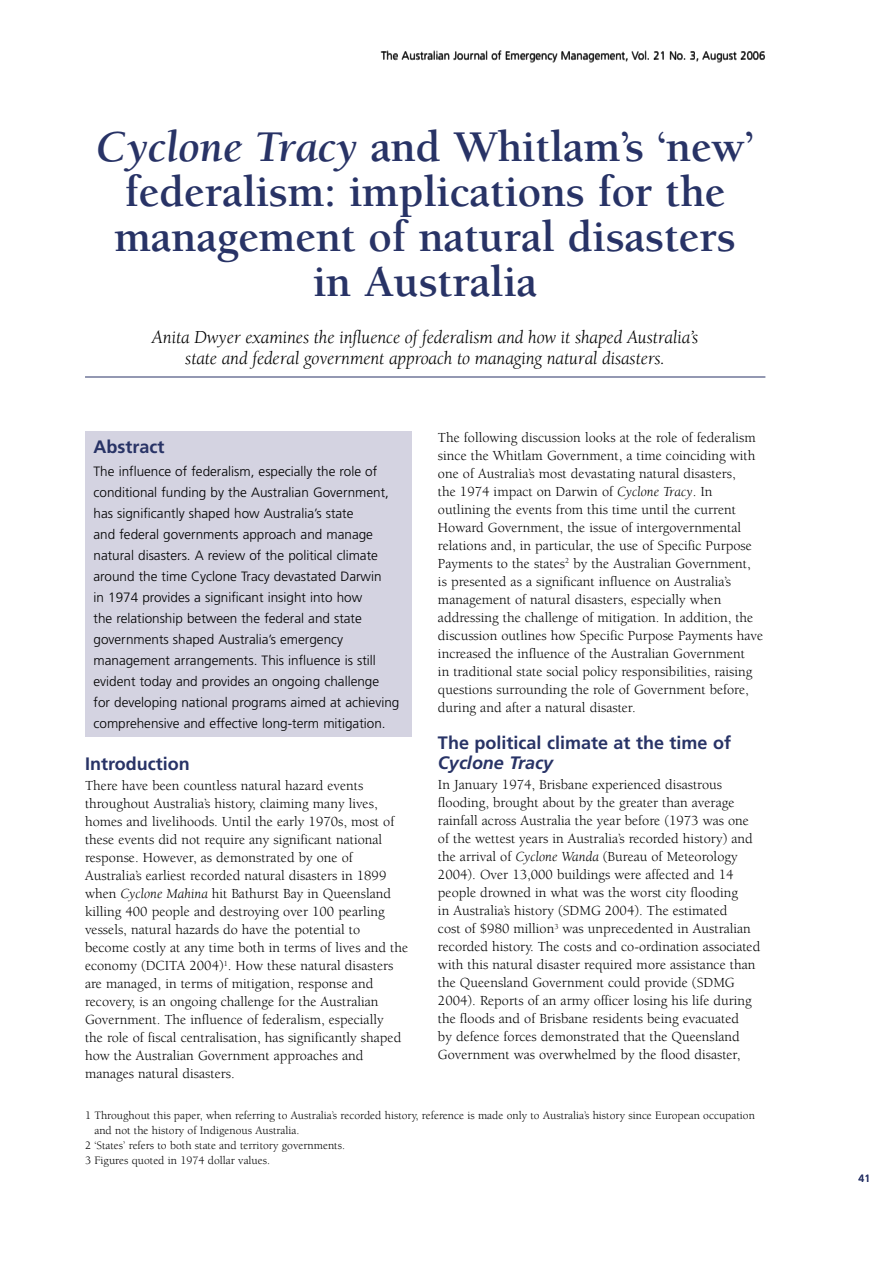
<style>
.page{position:relative;width:893px;height:1263px;background:#fff}
.page>*{position:absolute;margin:0;border:0;box-sizing:border-box;transform-origin:0 0}
.heading_1__general{font:700 45px/45px "Berkeley";letter-spacing:-.005em;color:#283366;text-align:center}
.heading_1_sub_line{font:italic 18.75px/21px "Berkeley";letter-spacing:-.01em;color:#000;text-align:center}
.heading_2{font:700 18px/20.2px "Frutiger";color:#283366}
.Body_no{font:14.25px/18px "Berkeley";color:#000}
.body{font:14.25px/18px "Berkeley";color:#000}
.intro_text{font:300 13.5px/21px "Frutiger";color:#000}
.Notes{font:11.7px/15px "Berkeley";color:#000}
.t1{font:300 11.25px "Frutiger";color:#000}
.t2{font:10.5px "Frutiger";color:#283366}
.s1{font-style:italic}
</style>
<div class="page">
<div style="left:85px;top:431px;width:327px;height:305px;background:#d4d3e1"></div>
<hr style="left:85px;top:377px;width:680px;height:1px;background:#283366">
<p class="t1" style="left:381px;top:49px;width:386px">The Australian Journal of Emergency Management, Vol. 21 No. 3, August 2006</p>
<p class="heading_1__general" style="left:97px;top:125px;width:659px"><span class="s1">Cyclone Tracy</span> and Whitlam’s ‘new’ federalism: implications for the management of natural disasters in Australia</p>
<p class="heading_1_sub_line" style="left:152px;top:327px;width:548px">Anita Dwyer examines the influence of federalism and how it shaped Australia’s state and federal government approach to managing natural disasters.</p>
<p class="heading_2" style="left:94px;top:437px;width:72px">Abstract</p>
<p class="intro_text" style="left:94px;top:461px;width:307px">The influence of federalism, especially the role of conditional funding by the Australian Government, has significantly shaped how Australia’s state<br>and federal governments approach and manage natural disasters. A review of the political climate around the time Cyclone Tracy devastated Darwin<br>in 1974 provides a significant insight into how<br>the relationship between the federal and state governments shaped Australia’s emergency management arrangements. This influence is still evident today and provides an ongoing challenge<br>for developing national programs aimed at achieving comprehensive and effective long-term mitigation.</p>
<p class="heading_2" style="left:85px;top:754px;width:106px">Introduction</p>
<p class="Body_no" style="left:85px;top:777px;width:325px">There have been countless natural hazard events throughout Australia’s history, claiming many lives, homes and livelihoods. Until the early 1970s, most of these events did not require any significant national response. However, as demonstrated by one of Australia’s earliest recorded natural disasters in 1899 when <span class="s1">Cyclone Mahina</span> hit Bathurst Bay in Queensland killing 400 people and destroying over 100 pearling vessels, natural hazards do have the potential to<br>become costly at any time both in terms of lives and the economy (DCITA 2004)<sup>1</sup>. How these natural disasters are managed, in terms of mitigation, response and recovery, is an ongoing challenge for the Australian Government. The influence of federalism, especially<br>the role of fiscal centralisation, has significantly shaped how the Australian Government approaches and manages natural disasters.</p>
<p class="body" style="left:438px;top:428px;width:327px">The following discussion looks at the role of federalism since the Whitlam Government, a time coinciding with one of Australia’s most devastating natural disasters,<br>the 1974 impact on Darwin of <span class="s1">Cyclone Tracy</span>. In outlining the events from this time until the current Howard Government, the issue of intergovernmental relations and, in particular, the use of Specific Purpose Payments to the states<sup>2</sup> by the Australian Government, is presented as a significant influence on Australia’s management of natural disasters, especially when addressing the challenge of mitigation. In addition, the discussion outlines how Specific Purpose Payments have increased the influence of the Australian Government<br>in traditional state social policy responsibilities, raising questions surrounding the role of Government before, during and after a natural disaster.</p>
<p class="heading_2" style="left:438px;top:732px;width:295px">The political climate at the time of<br><span class="s1">Cyclone Tracy</span></p>
<p class="Body_no" style="left:438px;top:776px;width:324px">In January 1974, Brisbane experienced disastrous flooding, brought about by the greater than average rainfall across Australia the year before (1973 was one of the wettest years in Australia’s recorded history) and the arrival of <span class="s1">Cyclone Wanda</span> (Bureau of Meteorology 2004). Over 13,000 buildings were affected and 14 people drowned in what was the worst city flooding<br>in Australia’s history (SDMG 2004). The estimated<br>cost of $980 million<sup>3</sup> was unprecedented in Australian recorded history. The costs and co-ordination associated with this natural disaster required more assistance than the Queensland Government could provide (SDMG 2004). Reports of an army officer losing his life during the floods and of Brisbane residents being evacuated<br>by defence forces demonstrated that the Queensland Government was overwhelmed by the flood disaster,</p>
<p class="Notes" style="left:94px;top:1107px;width:662px;text-indent:-9px">1 Throughout this paper, when referring to Australia’s recorded history, reference is made only to Australia’s history since European occupation and not the history of Indigenous Australia.</p>
<p class="Notes" style="left:85px;top:1137px;width:261px">2 ‘States’ refers to both state and territory governments.</p>
<p class="Notes" style="left:85px;top:1152px;width:187px">3 Figures quoted in 1974 dollar values.</p>
<p class="t2" style="left:858px;top:1172px;width:13px">41</p>
</div>
